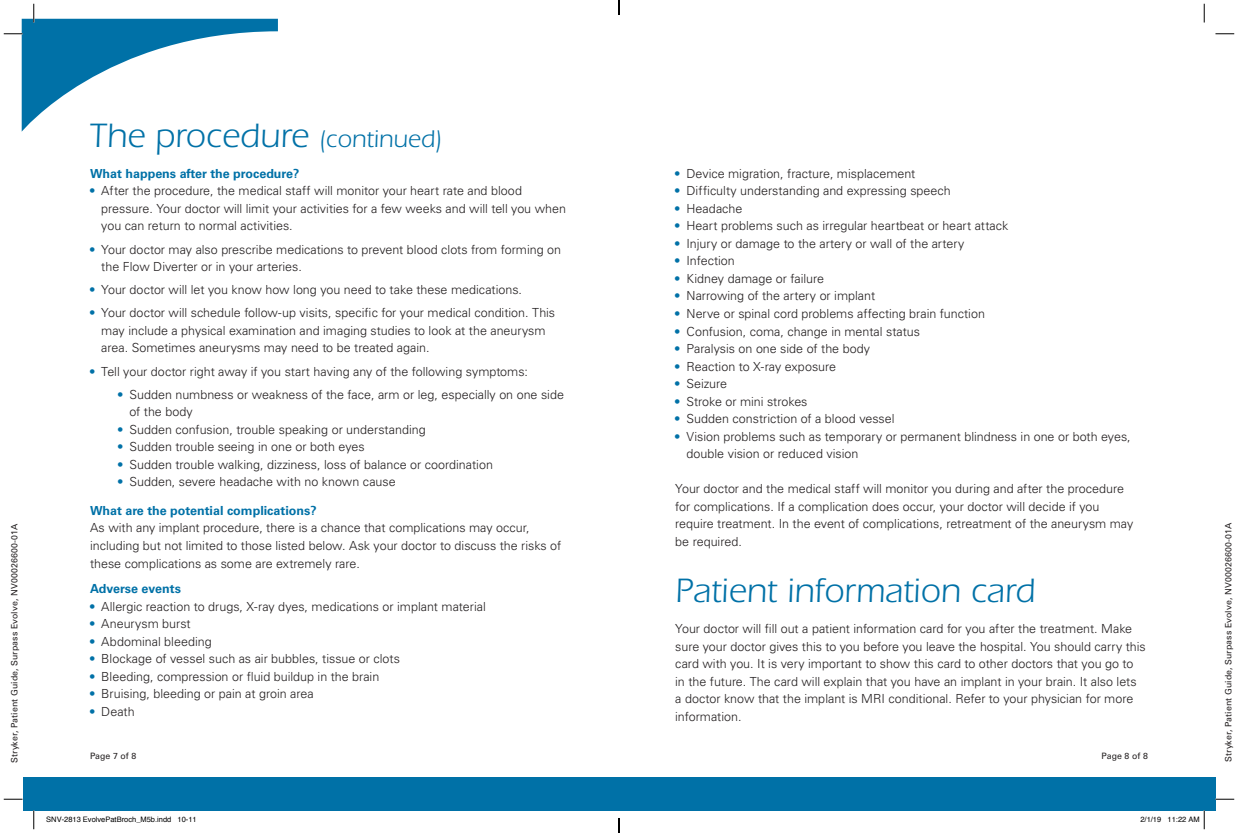
<style>
.page{position:relative;width:1238px;height:833px;background:#fff}
.page>*{position:absolute;margin:0;border:0;box-sizing:border-box;transform-origin:0 0}
.t1{font:35px "ITC Eras Std";color:#0071a7}
.t2{font:300 12.5px/17.5px "Univers LT Std";color:#231f20}
.t3{font:700 12.5px "Univers LT Std";color:#0071a7}
.t4{font:8.75px "Univers LT Std";letter-spacing:.01em;color:#231f20}
.t5{font:7.5px "Helvetica";color:#000}
.s1{font-size:25px}
.s2{font-weight:700;color:#0071a7}
</style>
<div class="page">
<div style="left:22px;top:776px;width:1193px;height:34px;background:#0071a7"></div>
<svg style="left:1215px;top:33px;width:19px;height:2px"></svg>
<svg style="left:4px;top:798px;width:18px;height:2px"></svg>
<svg style="left:1215px;top:798px;width:19px;height:2px"></svg>
<svg style="left:4px;top:4px;width:274px;height:128px"></svg>
<svg style="left:33px;top:810px;width:2px;height:19px"></svg>
<svg style="left:1203px;top:4px;width:2px;height:18px"></svg>
<svg style="left:1167px;top:810px;width:38px;height:19px"></svg>
<svg style="left:618px;top:0;width:2px;height:15px"></svg>
<svg style="left:618px;top:818px;width:2px;height:14px"></svg>
<h1 class="t1" style="left:90px;top:116px;width:354px">The procedure <span class="s1">(continued)</span></h1>
<p class="t3" style="left:90px;top:166px;width:211px">What happens after the procedure?</p>
<p class="t2" style="left:101px;top:182px;width:466px;text-indent:-11px"><span class="s2">•</span> After the procedure, the medical staff will monitor your heart rate and blood pressure. Your doctor will limit your activities for a few weeks and will tell you when you can return to normal activities.</p>
<p class="t2" style="left:101px;top:240px;width:461px;text-indent:-11px"><span class="s2">•</span> Your doctor may also prescribe medications to prevent blood clots from forming on the Flow Diverter or in your arteries.</p>
<p class="t2" style="left:90px;top:281px;width:433px"><span class="s2">•</span> Your doctor will let you know how long you need to take these medications.</p>
<p class="t2" style="left:101px;top:304px;width:455px;text-indent:-11px"><span class="s2">•</span> Your doctor will schedule follow-up visits, specific for your medical condition. This may include a physical examination and imaging studies to look at the aneurysm area. Sometimes aneurysms may need to be treated again.</p>
<p class="t2" style="left:90px;top:362px;width:439px"><span class="s2">•</span> Tell your doctor right away if you start having any of the following symptoms:</p>
<p class="t2" style="left:129px;top:385px;width:436px;text-indent:-11px"><span class="s2">•</span> Sudden numbness or weakness of the face, arm or leg, especially on one side of the body</p>
<p class="t2" style="left:118px;top:420px;width:309px"><span class="s2">•</span> Sudden confusion, trouble speaking or understanding</p>
<p class="t2" style="left:118px;top:438px;width:248px"><span class="s2">•</span> Sudden trouble seeing in one or both eyes</p>
<p class="t2" style="left:118px;top:455px;width:376px"><span class="s2">•</span> Sudden trouble walking, dizziness, loss of balance or coordination</p>
<p class="t2" style="left:118px;top:473px;width:279px"><span class="s2">•</span> Sudden, severe headache with no known cause</p>
<p class="t3" style="left:90px;top:503px;width:228px">What are the potential complications?</p>
<p class="t2" style="left:90px;top:519px;width:473px">As with any implant procedure, there is a chance that complications may occur, including but not limited to those listed below. Ask your doctor to discuss the risks of these complications as some are extremely rare.</p>
<p class="t2" style="left:675px;top:165px;width:242px"><span class="s2">•</span> Device migration, fracture, misplacement</p>
<p class="t2" style="left:675px;top:182px;width:277px"><span class="s2">•</span> Difficulty understanding and expressing speech</p>
<p class="t2" style="left:675px;top:200px;width:69px"><span class="s2">•</span> Headache</p>
<p class="t2" style="left:675px;top:217px;width:335px"><span class="s2">•</span> Heart problems such as irregular heartbeat or heart attack</p>
<p class="t2" style="left:675px;top:235px;width:290px"><span class="s2">•</span> Injury or damage to the artery or wall of the artery</p>
<p class="t2" style="left:675px;top:252px;width:61px"><span class="s2">•</span> Infection</p>
<p class="t2" style="left:675px;top:270px;width:150px"><span class="s2">•</span> Kidney damage or failure</p>
<p class="t2" style="left:675px;top:287px;width:201px"><span class="s2">•</span> Narrowing of the artery or implant</p>
<p class="t2" style="left:675px;top:305px;width:311px"><span class="s2">•</span> Nerve or spinal cord problems affecting brain function</p>
<p class="t2" style="left:675px;top:322px;width:246px"><span class="s2">•</span> Confusion, coma, change in mental status</p>
<p class="t2" style="left:675px;top:340px;width:196px"><span class="s2">•</span> Paralysis on one side of the body</p>
<p class="t2" style="left:675px;top:357px;width:162px"><span class="s2">•</span> Reaction to X-ray exposure</p>
<p class="t2" style="left:675px;top:375px;width:53px"><span class="s2">•</span> Seizure</p>
<p class="t2" style="left:675px;top:392px;width:134px"><span class="s2">•</span> Stroke or mini strokes</p>
<p class="t2" style="left:675px;top:410px;width:221px"><span class="s2">•</span> Sudden constriction of a blood vessel</p>
<p class="t2" style="left:686px;top:427px;width:446px;text-indent:-11px"><span class="s2">•</span> Vision problems such as temporary or permanent blindness in one or both eyes, double vision or reduced vision</p>
<p class="t2" style="left:675px;top:480px;width:459px">Your doctor and the medical staff will monitor you during and after the procedure for complications. If a complication does occur, your doctor will decide if you require treatment. In the event of complications, retreatment of the aneurysm may be required.</p>
<h1 class="t1" style="left:675px;top:571px;width:362px">Patient information card</h1>
<p class="t2" style="left:675px;top:620px;width:472px">Your doctor will fill out a patient information card for you after the treatment. Make sure your doctor gives this to you before you leave the hospital. You should carry this card with you. It is very important to show this card to other doctors that you go to in the future. The card will explain that you have an implant in your brain. It also lets a doctor know that the implant is MRI conditional. Refer to your physician for more information.</p>
<p class="t4" style="left:9px;top:762px;width:240px;rotate:-90deg">Stryker, Patient Guide, Surpass Evolve, NV00026600-01A</p>
<p class="t4" style="left:1223px;top:761px;width:240px;rotate:-90deg">Stryker, Patient Guide, Surpass Evolve, NV00026600-01A</p>
<p class="t3" style="left:90px;top:581px;width:92px">Adverse events</p>
<p class="t2" style="left:90px;top:597px;width:397px"><span class="s2">•</span> Allergic reaction to drugs, X-ray dyes, medications or implant material</p>
<p class="t2" style="left:90px;top:615px;width:102px"><span class="s2">•</span> Aneurysm burst</p>
<p class="t2" style="left:90px;top:632px;width:123px"><span class="s2">•</span> Abdominal bleeding</p>
<p class="t2" style="left:90px;top:650px;width:311px"><span class="s2">•</span> Blockage of vessel such as air bubbles, tissue or clots</p>
<p class="t2" style="left:90px;top:667px;width:291px"><span class="s2">•</span> Bleeding, compression or fluid buildup in the brain</p>
<p class="t2" style="left:90px;top:685px;width:225px"><span class="s2">•</span> Bruising, bleeding or pain at groin area</p>
<p class="t2" style="left:90px;top:702px;width:46px"><span class="s2">•</span> Death</p>
<p class="t4" style="left:90px;top:750px;width:48px">Page 7 of 8</p>
<p class="t4" style="left:1101px;top:750px;width:48px">Page 8 of 8</p>
<p class="t5" style="left:46px;top:813px;width:152px">SNV-2813 EvolvePatBroch_M5b.indd 10-11</p>
<p class="t5" style="left:1140px;top:813px;width:61px">2/1/19 11:22 AM</p>
</div>
